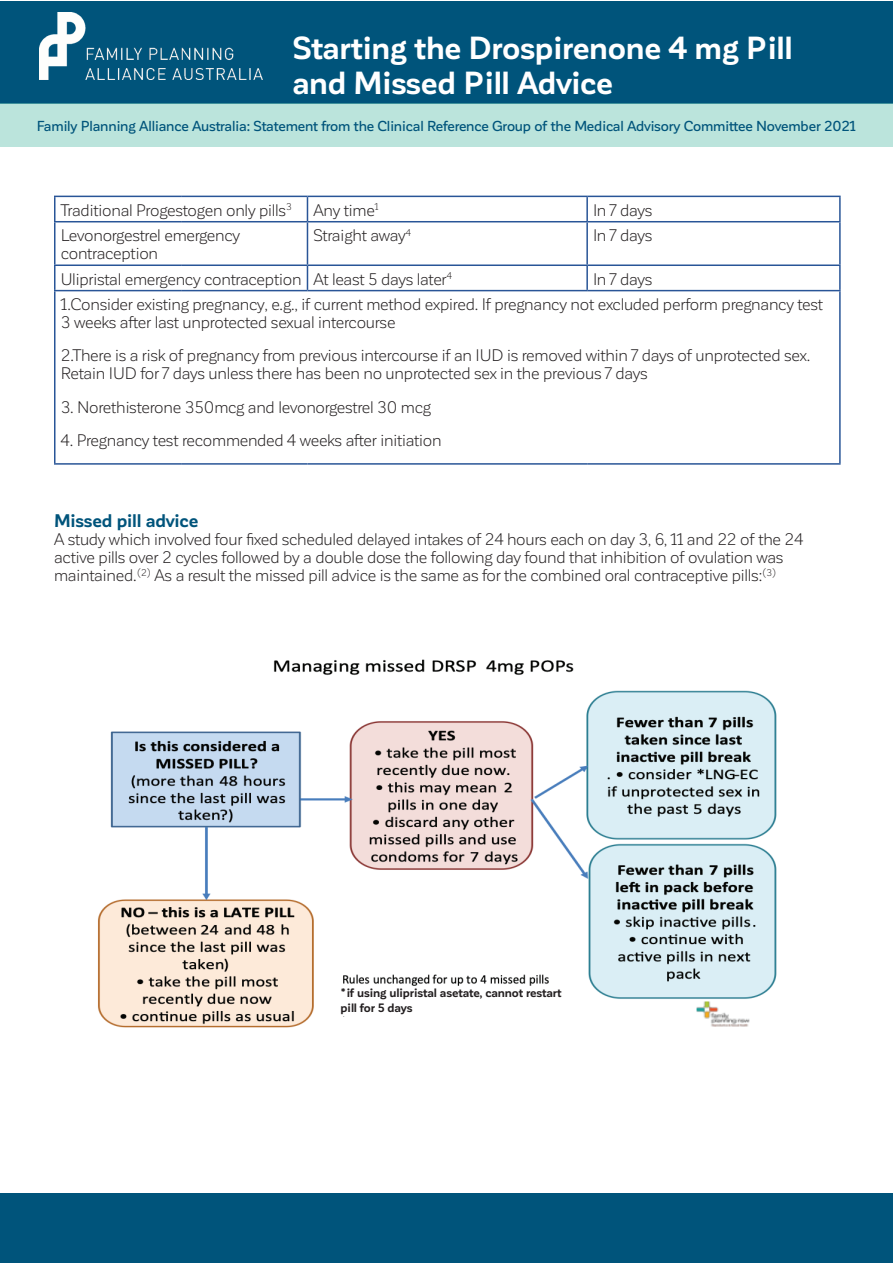
<style>
.page{position:relative;width:893px;height:1263px;background:#fff}
.page>*{position:absolute;margin:0;border:0;box-sizing:border-box;transform-origin:0 0}
.t1{font:700 31.5px/34.7px "Corporative Sans";letter-spacing:-.01em;color:#fff}
.t2{font:700 18px "Corporative Sans";letter-spacing:-.01em;color:#00547b}
.t3{font:16.5px/18.1px "Corporative Sans";letter-spacing:-.015em;color:#231f20}
.t4{font:500 14.25px "Corporative Sans";letter-spacing:-.01em;color:#00547b}
.t5{font:700 12px/14.4px "Corporative Sans";letter-spacing:-.01em;color:#231f20}
</style>
<div class="page">
<div style="left:0;top:1px;width:893px;height:102px;background:#00547b"></div>
<img style="left:39px;top:13px;width:223px;height:67px">
<div style="left:0;top:103px;width:893px;height:44px;background:#bbe4dc"></div>
<hr style="left:54px;top:196px;width:127px;height:1px;background:#295597">
<hr style="left:54px;top:197px;width:2px;height:24px;background:#295597">
<hr style="left:181px;top:196px;width:126px;height:1px;background:#295597">
<hr style="left:307px;top:196px;width:280px;height:1px;background:#295597">
<svg style="left:307px;top:197px;width:1px;height:24px"></svg>
<hr style="left:587px;top:196px;width:254px;height:1px;background:#295597">
<hr style="left:586px;top:197px;width:2px;height:24px;background:#295597">
<hr style="left:839px;top:197px;width:2px;height:24px;background:#295597">
<hr style="left:54px;top:221px;width:127px;height:1px;background:#295597">
<hr style="left:54px;top:222px;width:2px;height:42px;background:#295597">
<hr style="left:181px;top:221px;width:126px;height:1px;background:#295597">
<hr style="left:307px;top:221px;width:280px;height:1px;background:#295597">
<hr style="left:307px;top:222px;width:1px;height:42px;background:#295597">
<hr style="left:587px;top:221px;width:254px;height:1px;background:#295597">
<hr style="left:586px;top:222px;width:2px;height:42px;background:#295597">
<hr style="left:839px;top:222px;width:2px;height:42px;background:#295597">
<hr style="left:54px;top:264px;width:127px;height:2px;background:#295597">
<hr style="left:54px;top:266px;width:2px;height:24px;background:#295597">
<hr style="left:181px;top:264px;width:126px;height:2px;background:#295597">
<hr style="left:307px;top:264px;width:280px;height:2px;background:#295597">
<svg style="left:307px;top:266px;width:1px;height:24px"></svg>
<hr style="left:587px;top:264px;width:254px;height:2px;background:#295597">
<hr style="left:586px;top:266px;width:2px;height:24px;background:#295597">
<hr style="left:839px;top:266px;width:2px;height:24px;background:#295597">
<hr style="left:54px;top:290px;width:127px;height:1px;background:#295597">
<hr style="left:54px;top:291px;width:2px;height:172px;background:#295597">
<hr style="left:181px;top:290px;width:126px;height:1px;background:#295597">
<hr style="left:307px;top:290px;width:280px;height:1px;background:#295597">
<hr style="left:587px;top:290px;width:254px;height:1px;background:#295597">
<hr style="left:839px;top:291px;width:2px;height:172px;background:#295597">
<hr style="left:54px;top:463px;width:127px;height:2px;background:#295597">
<hr style="left:181px;top:463px;width:126px;height:2px;background:#295597">
<hr style="left:307px;top:463px;width:280px;height:2px;background:#295597">
<hr style="left:587px;top:463px;width:254px;height:2px;background:#295597">
<img style="left:98px;top:659px;width:679px;height:369px">
<div style="left:0;top:1193px;width:893px;height:70px;background:#00547b"></div>
<div style="left:341px;top:987px;width:229px;height:29px;background:#fff"></div>
<h1 class="t1" style="left:292px;top:31px;width:502px">Starting the Drospirenone 4 mg Pill and Missed Pill Advice</h1>
<p class="t4" style="left:37px;top:118px;width:821px">Family Planning Alliance Australia: Statement from the Clinical Reference Group of the Medical Advisory Committee November 2021</p>
<p class="t3" style="left:61px;top:201px;width:232px">Traditional Progestogen only pills<sup>3</sup></p>
<p class="t3" style="left:313px;top:201px;width:67px">Any time<sup>1</sup></p>
<p class="t3" style="left:593px;top:201px;width:61px">In 7 days</p>
<p class="t3" style="left:61px;top:226px;width:181px">Levonorgestrel emergency contraception</p>
<p class="t3" style="left:313px;top:226px;width:99px">Straight away<sup>4</sup></p>
<p class="t3" style="left:593px;top:226px;width:61px">In 7 days</p>
<p class="t3" style="left:61px;top:270px;width:393px">Ulipristal emergency contraception At least 5 days later<sup>4</sup></p>
<p class="t3" style="left:61px;top:266px;width:764px;line-height:25.3px;text-indent:532px">In 7 days<br>1.Consider existing pregnancy, e.g., if current method expired. If pregnancy not excluded perform pregnancy test</p>
<p class="t3" style="left:61px;top:306px;width:751px;line-height:33.2px">3 weeks after last unprotected sexual intercourse<br>2.There is a risk of pregnancy from previous intercourse if an IUD is removed within 7 days of unprotected sex.</p>
<p class="t3" style="left:61px;top:365px;width:588px">Retain IUD for 7 days unless there has been no unprotected sex in the previous 7 days</p>
<p class="t3" style="left:61px;top:398px;width:372px">3. Norethisterone 350mcg and levonorgestrel 30 mcg</p>
<p class="t3" style="left:61px;top:431px;width:382px">4. Pregnancy test recommended 4 weeks after initiation</p>
<p class="t2" style="left:54px;top:511px;width:146px">Missed pill advice</p>
<p class="t3" style="left:54px;top:530px;width:751px">A study which involved four fixed scheduled delayed intakes of 24 hours each on day 3, 6, 11 and 22 of the 24 active pills over 2 cycles followed by a double dose the following day found that inhibition of ovulation was maintained.<sup>(2)</sup> As a result the missed pill advice is the same as for the combined oral contraceptive pills:<sup>(3)</sup></p>
<p class="t5" style="left:341px;top:986px;width:223px">*if using ulipristal asetate, cannot restart pill for 5 days</p>
</div>
